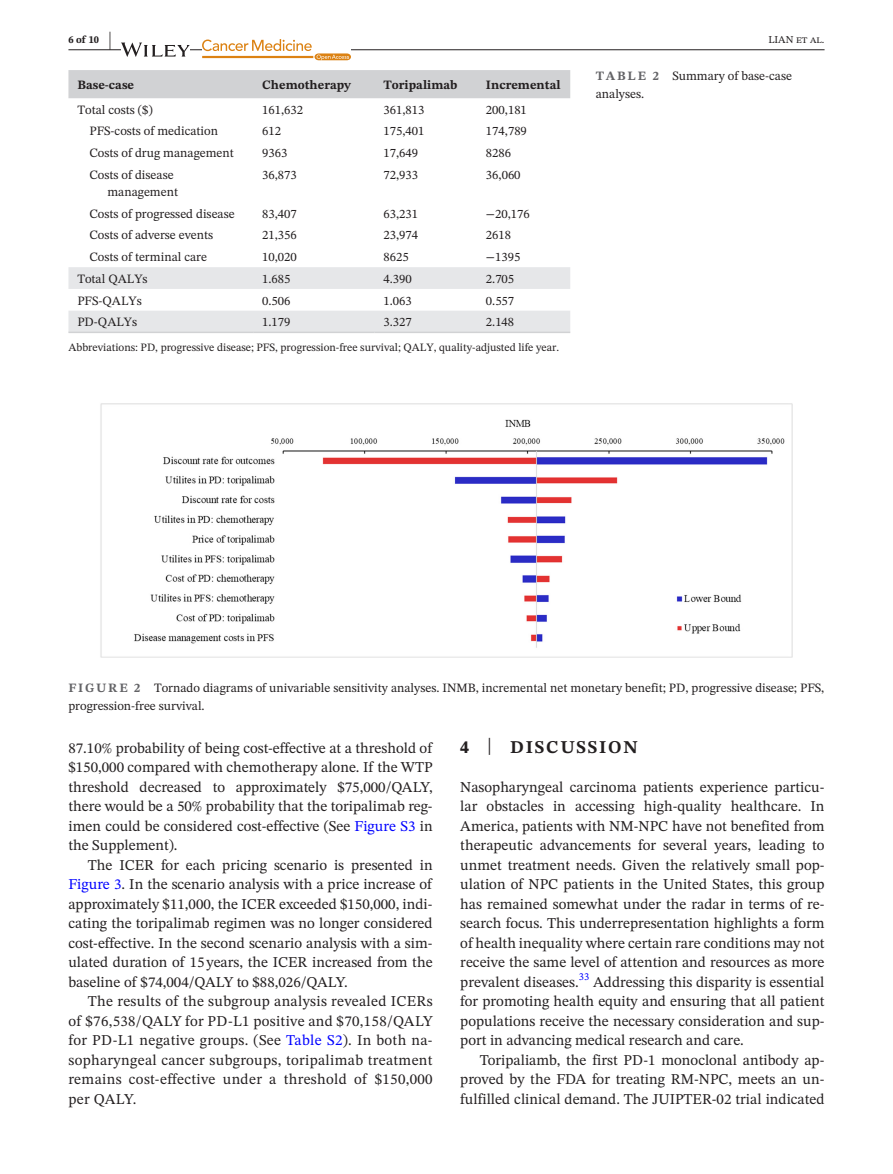
<style>
.page{position:relative;width:893px;height:1174px;background:#fff}
.page>*{position:absolute;margin:0;border:0;box-sizing:border-box;transform-origin:0 0}
.t1{font:700 18px "STIX Two Text";letter-spacing:.1em;color:#231f20}
.t2{font:15px/19.5px "STIX Two Text";color:#231f20;text-align:justify}
.t3{font:12.75px/18px "STIX Two Text";color:#231f20}
.t4{font:700 12.75px "STIX Two Text";color:#231f20}
.t5{font:11.25px "STIX Two Text";color:#231f20}
.t6{font:10.5px "STIX Two Text";color:#231f20}
.t7{font:700 10.5px "STIX Two Text";color:#231f20}
.t8{font:10.5px "STIX Two Text";color:#00f}
.s1{font-size:21px}
.s2{font-weight:700;color:#636366}
.s3{color:#00f}
.s4{font-weight:400;font-size:23.7px}
</style>
<div class="page">
<hr style="left:68px;top:49px;width:756px;height:1px;background:#231f20">
<svg style="left:121px;top:43px;width:69px;height:14px"></svg>
<svg style="left:202px;top:39px;width:149px;height:21px"></svg>
<img style="left:100px;top:403px;width:693px;height:255px">
<div style="left:68px;top:70px;width:502px;height:28px;background:#d1d2d4"></div>
<svg style="left:68px;top:267px;width:502px;height:64px"></svg>
<hr style="left:68px;top:331px;width:185px;height:2px;background:#d1d2d4">
<hr style="left:253px;top:331px;width:122px;height:2px;background:#d1d2d4">
<hr style="left:375px;top:331px;width:102px;height:2px;background:#d1d2d4">
<hr style="left:477px;top:331px;width:93px;height:2px;background:#d1d2d4">
<p class="t7" style="left:68px;top:32px;width:44px">6 of 10 <span class="s1">|</span></p>
<p class="t6" style="left:768px;top:32px;width:58px">LIAN et al.</p>
<p class="t4" style="left:77px;top:76px;width:58px">Base-case</p>
<p class="t4" style="left:262px;top:76px;width:90px">Chemotherapy</p>
<p class="t4" style="left:384px;top:76px;width:75px">Toripalimab</p>
<p class="t4" style="left:486px;top:76px;width:76px">Incremental</p>
<p class="t3" style="left:77px;top:100px;width:77px">Total costs ($)</p>
<p class="t3" style="left:262px;top:100px;width:42px">161,632</p>
<p class="t3" style="left:384px;top:100px;width:42px">361,813</p>
<p class="t3" style="left:486px;top:100px;width:42px">200,181</p>
<p class="t3" style="left:89px;top:122px;width:130px">PFS-costs of medication</p>
<p class="t3" style="left:262px;top:122px;width:20px">612</p>
<p class="t3" style="left:383px;top:122px;width:42px">175,401</p>
<p class="t3" style="left:486px;top:122px;width:42px">174,789</p>
<p class="t3" style="left:89px;top:144px;width:146px">Costs of drug management</p>
<p class="t3" style="left:262px;top:144px;width:27px">9363</p>
<p class="t3" style="left:383px;top:144px;width:36px">17,649</p>
<p class="t3" style="left:486px;top:144px;width:27px">8286</p>
<p class="t3" style="left:107px;top:166px;width:72px;line-height:17.2px;text-indent:-18px">Costs of disease management</p>
<p class="t3" style="left:262px;top:165px;width:36px">36,873</p>
<p class="t3" style="left:383px;top:165px;width:36px">72,933</p>
<p class="t3" style="left:486px;top:165px;width:36px">36,060</p>
<p class="t3" style="left:89px;top:204px;width:147px">Costs of progressed disease</p>
<p class="t3" style="left:262px;top:204px;width:36px">83,407</p>
<p class="t3" style="left:383px;top:204px;width:36px">63,231</p>
<p class="t3" style="left:486px;top:204px;width:45px">−20,176</p>
<p class="t3" style="left:89px;top:226px;width:125px">Costs of adverse events</p>
<p class="t3" style="left:262px;top:226px;width:36px">21,356</p>
<p class="t3" style="left:383px;top:226px;width:36px">23,974</p>
<p class="t3" style="left:486px;top:226px;width:27px">2618</p>
<p class="t3" style="left:89px;top:248px;width:119px">Costs of terminal care</p>
<p class="t3" style="left:262px;top:248px;width:36px">10,020</p>
<p class="t3" style="left:383px;top:248px;width:27px">8625</p>
<p class="t3" style="left:486px;top:248px;width:36px">−1395</p>
<p class="t3" style="left:77px;top:270px;width:72px">Total QALYs</p>
<p class="t3" style="left:262px;top:270px;width:30px">1.685</p>
<p class="t3" style="left:383px;top:270px;width:30px">4.390</p>
<p class="t3" style="left:486px;top:270px;width:30px">2.705</p>
<p class="t3" style="left:77px;top:291px;width:66px">PFS-QALYs</p>
<p class="t3" style="left:262px;top:291px;width:30px">0.506</p>
<p class="t3" style="left:383px;top:291px;width:30px">1.063</p>
<p class="t3" style="left:486px;top:291px;width:30px">0.557</p>
<p class="t3" style="left:77px;top:313px;width:61px">PD-QALYs</p>
<p class="t3" style="left:262px;top:313px;width:30px">1.179</p>
<p class="t3" style="left:383px;top:313px;width:30px">3.327</p>
<p class="t3" style="left:486px;top:313px;width:30px">2.148</p>
<p class="t5" style="left:68px;top:339px;width:492px">Abbreviations: PD, progressive disease; PFS, progression-free survival; QALY, quality-adjusted life year.</p>
<p class="t3" style="left:596px;top:66px;width:198px"><span class="s2">TABLE 2</span> Summary of base-case analyses.</p>
<p class="t3" style="left:68px;top:678px;width:757px"><span class="s2">FIGURE 2</span> Tornado diagrams of univariable sensitivity analyses. INMB, incremental net monetary benefit; PD, progressive disease; PFS, progression-free survival.</p>
<p class="t2" style="left:68px;top:738px;width:366px">87.10% probability of being cost-effective at a threshold of $150,000 compared with chemotherapy alone. If the WTP threshold decreased to approximately $75,000/QALY, there would be a 50% probability that the toripalimab reg&shy;imen could be considered cost-effective (See <span class="s3">Figure S3</span> in the Supplement).</p>
<p class="t2" style="left:68px;top:855px;width:366px;text-indent:20px">The ICER for each pricing scenario is presented in <span class="s3">Figure 3</span>. In the scenario analysis with a price increase of approximately $11,000, the ICER exceeded $150,000, indi&shy;cating the toripalimab regimen was no longer considered cost-effective. In the second scenario analysis with a sim&shy;ulated duration of 15 years, the ICER increased from the baseline of $74,004/QALY to $88,026/QALY.</p>
<p class="t2" style="left:68px;top:991px;width:366px;text-indent:20px">The results of the subgroup analysis revealed ICERs of $76,538/QALY for PD-L1 positive and $70,158/QALY for PD-L1 negative groups. (See <span class="s3">Table S2</span>). In both na&shy;sopharyngeal cancer subgroups, toripalimab treatment remains cost-effective under a threshold of $150,000 per QALY.</p>
<p class="t1" style="left:460px;top:734px;width:179px">4 <span class="s4">|</span> DISCUSSION</p>
<p class="t2" style="left:460px;top:777px;width:366px">Nasopharyngeal carcinoma patients experience particu&shy;lar obstacles in accessing high-quality healthcare. In America, patients with NM-NPC have not benefited from therapeutic advancements for several years, leading to unmet treatment needs. Given the relatively small pop&shy;ulation of NPC patients in the United States, this group has remained somewhat under the radar in terms of re&shy;search focus. This underrepresentation highlights a form of health inequality where certain rare conditions may not receive the same level of attention and resources as more prevalent diseases.</p>
<p class="t8" style="left:579px;top:969px;width:12px">33</p>
<p class="t2" style="left:460px;top:972px;width:366px;text-indent:133px">Addressing this disparity is essential for promoting health equity and ensuring that all patient populations receive the necessary consideration and sup&shy;port in advancing medical research and care.</p>
<p class="t2" style="left:460px;top:1050px;width:366px;text-indent:20px">Toripaliamb, the first PD-1 monoclonal antibody ap&shy;proved by the FDA for treating RM-NPC, meets an un&shy;fulfilled clinical demand. The JUIPTER-02 trial indicated</p>
</div>
